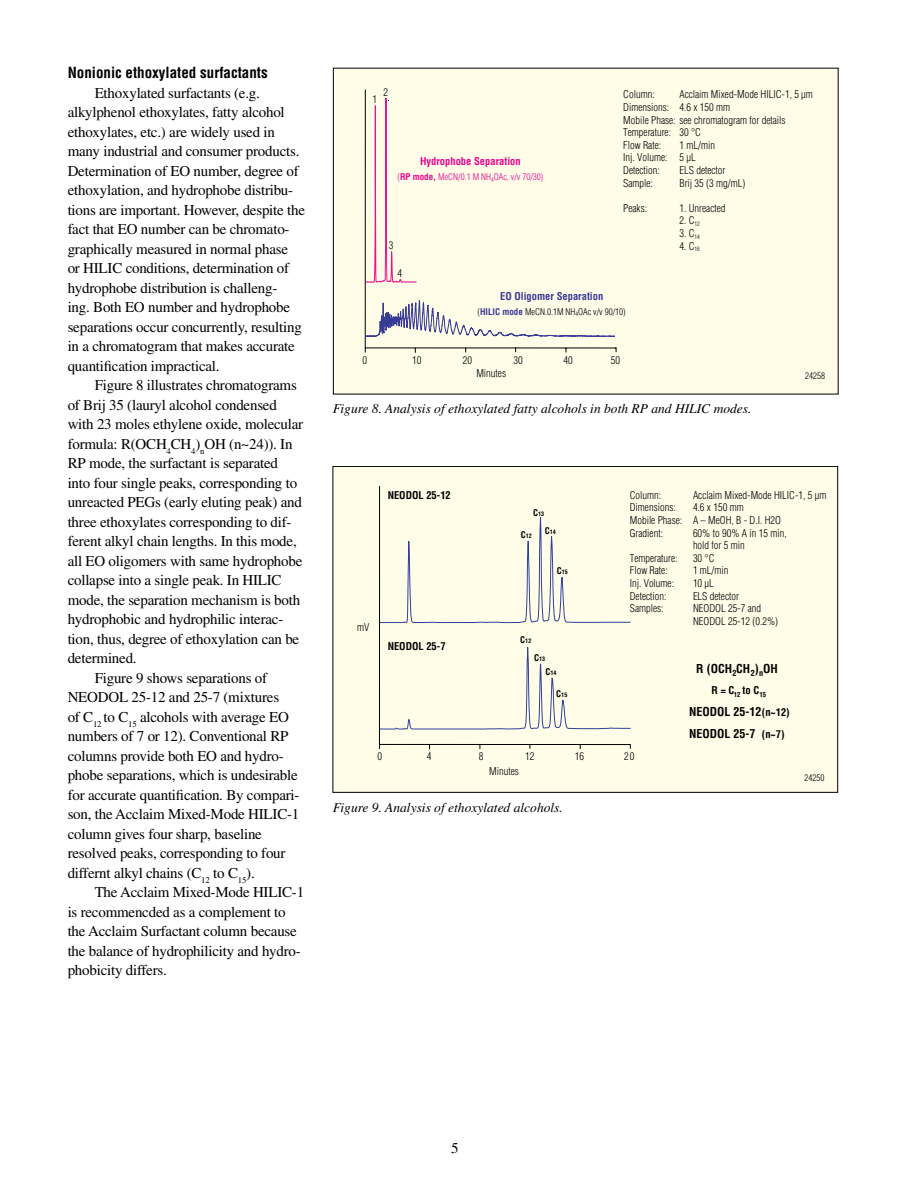
<style>
.page{position:relative;width:918px;height:1188px;background:#fff}
.page>*{position:absolute;margin:0;border:0;box-sizing:border-box;transform-origin:0 0}
.t1{font:15px/19.5px "Times";letter-spacing:-.015em;color:#000}
.t2{font:700 condensed 15px "Helvetica";color:#000}
.t3{font:italic 13.5px "Times";color:#000}
.t4{font:700 condensed 12px/21.6px "Helvetica";color:#000}
.t5{font:300 condensed 10.5px/12.6px "Helvetica";color:#000}
.t6{font:700 condensed 10.5px "Helvetica";color:#000}
.t7{font:700 condensed 10.5px "Helvetica";color:#ec008c}
.t8{font:700 condensed 10.5px "Helvetica";color:#373895}
.t9{font:300 condensed 9px "Helvetica";color:#000}
.t10{font:300 condensed 9px "Helvetica";color:#ec008c}
.t11{font:300 condensed 9px "Helvetica";color:#010101}
.t12{font:700 condensed 6px "Helvetica";letter-spacing:.005em;color:#000}
.s1{font-weight:700}
.s2{font-weight:700;color:#373895}
.s3{font-size:9px}
.s4{font-size:10.5px}
</style>
<div class="page">
<div style="left:333px;top:68px;width:505px;height:326px;background:#fffde8"></div>
<svg style="left:364px;top:67px;width:253px;height:327px"></svg>
<div style="left:333px;top:466px;width:505px;height:326px;background:#fffde8"></div>
<div style="left:333px;top:466px;width:505px;height:327px;border:1px solid #000"></div>
<hr style="left:379px;top:744px;width:252px;height:1px;background:#000">
<hr style="left:379px;top:486px;width:1px;height:258px;background:#000">
<svg style="left:379px;top:499px;width:252px;height:231px"></svg>
<p class="t2" style="left:68px;top:63px;width:201px">Nonionic ethoxylated surfactants</p>
<p class="t1" style="left:68px;top:83px;width:239px;text-indent:27px">Ethoxylated surfactants (e.g. alkylphenol ethoxylates, fatty alcohol ethoxylates, etc.) are widely used in many industrial and consumer products.<br>Determination of EO number, degree of ethoxylation, and hydrophobe distribu&shy;tions are important. However, despite the fact that EO number can be chromato&shy;graphically measured in normal phase<br>or HILIC conditions, determination of hydrophobe distribution is challeng-<br>ing. Both EO number and hydrophobe separations occur concurrently, resulting in a chromatogram that makes accurate quantification impractical.</p>
<p class="t1" style="left:95px;top:375px;width:204px">Figure 8 illustrates chromatograms</p>
<p class="t1" style="left:68px;top:395px;width:211px">of Brij 35 (lauryl alcohol condensed</p>
<p class="t1" style="left:68px;top:414px;width:237px">with 23 moles ethylene oxide, molecular</p>
<p class="t1" style="left:68px;top:434px;width:226px">formula: R(OCH<sub>4</sub>CH<sub>4</sub>)<sub>n</sub>OH (n~24)). In</p>
<p class="t1" style="left:68px;top:453px;width:212px">RP mode, the surfactant is separated</p>
<p class="t1" style="left:68px;top:473px;width:231px">into four single peaks, corresponding to</p>
<p class="t1" style="left:68px;top:492px;width:236px">unreacted PEGs (early eluting peak) and</p>
<p class="t1" style="left:68px;top:512px;width:225px">three ethoxylates corresponding to dif-</p>
<p class="t1" style="left:68px;top:531px;width:231px">ferent alkyl chain lengths. In this mode,</p>
<p class="t1" style="left:68px;top:551px;width:236px">all EO oligomers with same hydrophobe</p>
<p class="t1" style="left:68px;top:570px;width:215px">collapse into a single peak. In HILIC</p>
<p class="t1" style="left:68px;top:590px;width:234px">mode, the separation mechanism is both</p>
<p class="t1" style="left:68px;top:609px;width:217px">hydrophobic and hydrophilic interac-</p>
<p class="t1" style="left:68px;top:629px;width:233px">tion, thus, degree of ethoxylation can be</p>
<p class="t1" style="left:68px;top:648px;width:70px">determined.</p>
<p class="t1" style="left:95px;top:668px;width:174px">Figure 9 shows separations of</p>
<p class="t1" style="left:68px;top:687px;width:213px">NEODOL 25-12 and 25-7 (mixtures</p>
<p class="t1" style="left:68px;top:707px;width:223px">of C<sub>12</sub> to C<sub>15</sub> alcohols with average EO</p>
<p class="t1" style="left:68px;top:726px;width:222px">numbers of 7 or 12). Conventional RP</p>
<p class="t1" style="left:68px;top:746px;width:217px">columns provide both EO and hydro-</p>
<p class="t1" style="left:68px;top:765px;width:232px">phobe separations, which is undesirable</p>
<p class="t1" style="left:68px;top:785px;width:233px">for accurate quantification. By compari-</p>
<p class="t1" style="left:68px;top:804px;width:233px">son, the Acclaim Mixed-Mode HILIC-1</p>
<p class="t1" style="left:68px;top:824px;width:196px">column gives four sharp, baseline</p>
<p class="t1" style="left:68px;top:843px;width:219px">resolved peaks, corresponding to four</p>
<p class="t1" style="left:68px;top:863px;width:189px">differnt alkyl chains (C<sub>12</sub> to C<sub>15</sub>).</p>
<p class="t1" style="left:95px;top:882px;width:211px">The Acclaim Mixed-Mode HILIC-1</p>
<p class="t1" style="left:68px;top:902px;width:219px">is recommencded as a complement to</p>
<p class="t1" style="left:68px;top:921px;width:231px">the Acclaim Surfactant column because</p>
<p class="t1" style="left:68px;top:941px;width:235px">the balance of hydrophilicity and hydro-</p>
<p class="t1" style="left:68px;top:960px;width:101px">phobicity differs.</p>
<p class="t5" style="left:373px;top:93px;width:6px">1</p>
<p class="t5" style="left:384px;top:86px;width:6px">2</p>
<p class="t7" style="left:420px;top:155px;width:102px">Hydrophobe Separation</p>
<p class="t10" style="left:398px;top:171px;width:147px">(<span class="s1">RP mode,</span> MeCN/0.1 M NH<sub>4</sub>OAc, v/v 70/30)</p>
<p class="t5" style="left:389px;top:239px;width:6px">3</p>
<p class="t5" style="left:398px;top:267px;width:6px">4</p>
<p class="t5" style="left:623px;top:88px;width:191px;text-indent:56px">Acclaim Mixed-Mode HILIC-1, 5 µm<br>Dimensions: 4.6 x 150 mm<br>Mobile Phase: see chromatogram for details<br>Temperature: 30 °C<br>Flow Rate:</p>
<p class="t5" style="left:623px;top:88px;width:33px">Column:</p>
<p class="t5" style="left:623px;top:139px;width:93px;text-indent:56px">1 mL/min<br>Inj. Volume: 5 µL<br>Detection:</p>
<p class="t5" style="left:679px;top:164px;width:48px">ELS detector</p>
<p class="t5" style="left:623px;top:177px;width:31px">Sample:</p>
<p class="t5" style="left:679px;top:177px;width:67px">Brij 35 (3 mg/mL)</p>
<p class="t5" style="left:623px;top:202px;width:25px">Peaks:</p>
<p class="t5" style="left:679px;top:202px;width:48px">1. Unreacted</p>
<p class="t5" style="left:679px;top:214px;width:22px">2. C<sub>12</sub></p>
<p class="t5" style="left:679px;top:227px;width:22px">3. C<sub>14</sub></p>
<p class="t5" style="left:679px;top:240px;width:22px">4. C<sub>16</sub></p>
<p class="t8" style="left:500px;top:289px;width:105px">EO Oligomer Separation</p>
<p class="t9" style="left:478px;top:306px;width:150px">(<span class="s2">HILIC mode</span> MeCN.0.1M NH<sub>4</sub>OAc v/v 90/10)</p>
<p class="t5" style="left:363px;top:354px;width:6px">0</p>
<p class="t5" style="left:412px;top:354px;width:11px">10</p>
<p class="t5" style="left:463px;top:354px;width:11px">20</p>
<p class="t5" style="left:513px;top:354px;width:11px">30</p>
<p class="t5" style="left:563px;top:354px;width:11px">40</p>
<p class="t5" style="left:611px;top:354px;width:11px">50</p>
<p class="t5" style="left:476px;top:366px;width:31px">Minutes</p>
<p class="t11" style="left:805px;top:370px;width:21px">24258</p>
<p class="t3" style="left:333px;top:401px;width:420px">Figure 8. Analysis of ethoxylated fatty alcohols in both RP and HILIC modes.</p>
<p class="t5" style="left:357px;top:621px;width:14px">mV</p>
<p class="t6" style="left:388px;top:489px;width:65px">NEODOL 25-12</p>
<p class="t6" style="left:388px;top:640px;width:59px">NEODOL 25-7</p>
<p class="t12" style="left:533px;top:510px;width:13px"><span class="s3">C</span>13</p>
<p class="t12" style="left:521px;top:532px;width:13px"><span class="s3">C</span>12</p>
<p class="t12" style="left:545px;top:528px;width:13px"><span class="s3">C</span>14</p>
<p class="t12" style="left:557px;top:568px;width:13px"><span class="s3">C</span>15</p>
<p class="t12" style="left:520px;top:637px;width:13px"><span class="s3">C</span>12</p>
<p class="t12" style="left:534px;top:655px;width:13px"><span class="s3">C</span>13</p>
<p class="t12" style="left:545px;top:669px;width:13px"><span class="s3">C</span>14</p>
<p class="t12" style="left:556px;top:691px;width:13px"><span class="s3">C</span>15</p>
<p class="t5" style="left:630px;top:489px;width:33px">Column:</p>
<p class="t5" style="left:693px;top:489px;width:135px">Acclaim Mixed-Mode HILIC-1, 5 µm</p>
<p class="t5" style="left:630px;top:501px;width:48px">Dimensions:</p>
<p class="t5" style="left:630px;top:501px;width:153px;text-indent:63px">4.6 x 150 mm<br>Mobile Phase: A – MeOH, B - D.I. H2O<br>Gradient:</p>
<p class="t5" style="left:693px;top:526px;width:95px">60% to 90% A in 15 min, hold for 5 min</p>
<p class="t5" style="left:630px;top:552px;width:49px">Temperature:</p>
<p class="t5" style="left:693px;top:552px;width:23px">30 °C</p>
<p class="t5" style="left:630px;top:564px;width:39px">Flow Rate:</p>
<p class="t5" style="left:693px;top:564px;width:37px">1 mL/min</p>
<p class="t5" style="left:630px;top:577px;width:46px">Inj. Volume:</p>
<p class="t5" style="left:693px;top:577px;width:22px">10 µL</p>
<p class="t5" style="left:630px;top:589px;width:38px">Detection:</p>
<p class="t5" style="left:693px;top:589px;width:48px">ELS detector</p>
<p class="t5" style="left:630px;top:602px;width:35px">Samples:</p>
<p class="t5" style="left:693px;top:602px;width:87px">NEODOL 25-7 and<br>NEODOL 25-12 (0.2%)</p>
<p class="t4" style="left:696px;top:658px;width:83px">R (OCH<sub>2</sub>CH<sub>2</sub>)<sub>n</sub>OH</p>
<p class="t6" style="left:712px;top:684px;width:56px">R = C<sub>12</sub> to C<sub>15</sub></p>
<p class="t4" style="left:689px;top:701px;width:102px">NEODOL 25-12 <span class="s4">(n~12)<br></span>NEODOL 25-7 <span class="s4">(n~7)</span></p>
<p class="t5" style="left:377px;top:750px;width:6px">0</p>
<p class="t5" style="left:427px;top:750px;width:6px">4</p>
<p class="t5" style="left:479px;top:750px;width:6px">8</p>
<p class="t5" style="left:525px;top:750px;width:11px">12</p>
<p class="t5" style="left:575px;top:750px;width:11px">16</p>
<p class="t5" style="left:624px;top:750px;width:12px">02</p>
<p class="t5" style="left:489px;top:765px;width:31px">Minutes</p>
<p class="t11" style="left:805px;top:772px;width:21px">24250</p>
<p class="t3" style="left:333px;top:800px;width:232px">Figure 9. Analysis of ethoxylated alcohols.</p>
<p class="t1" style="left:451px;top:1138px;width:9px">5</p>
</div>
